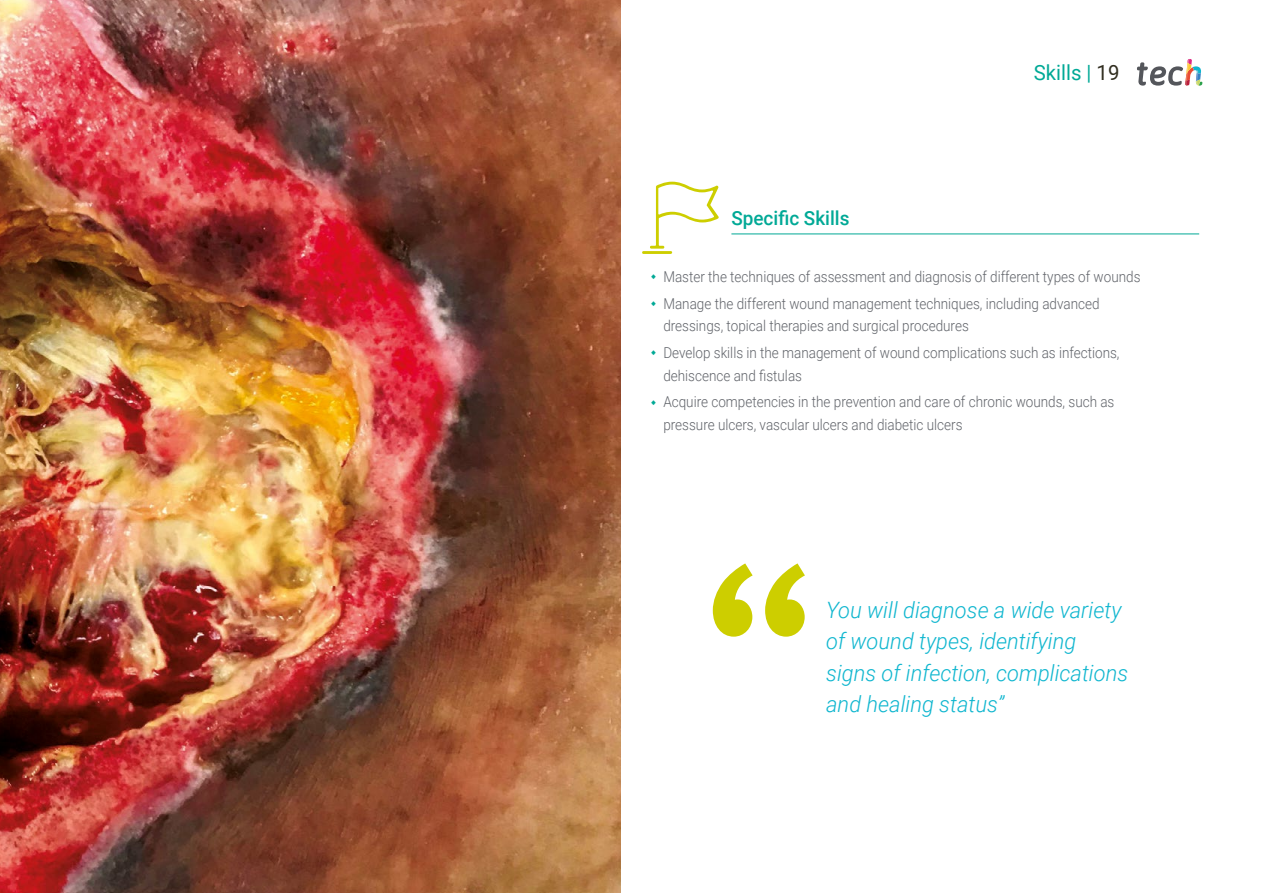
<style>
.page{position:relative;width:1263px;height:893px;background:#fff}
.page>*{position:absolute;margin:0;border:0;box-sizing:border-box;transform-origin:0 0}
.t1{font:italic 300 22.5px/31.5px "Roboto";color:#0fb6cf}
.t2{font:21px "Roboto";color:#00a996}
.t3{font:500 19.5px "Roboto";color:#00a996}
.t4{font:300 15px/26.7px "Roboto";color:#61646a;scale:.9 1}
.s1{color:#312e20}
</style>
<div class="page">
<img style="left:0;top:0;width:621px;height:893px">
<hr style="left:731px;top:234px;width:468px;height:1px;background:#00a996">
<hr style="left:642px;top:251px;width:30px;height:3px;background:#cdce00">
<svg style="left:650px;top:182px;width:69px;height:67px"></svg>
<svg style="left:713px;top:563px;width:92px;height:74px"></svg>
<svg style="left:1137px;top:59px;width:65px;height:27px"></svg>
<h3 class="t3" style="left:731px;top:205px;width:120px">Specific Skills</h3>
<h2 class="t2" style="left:1034px;top:57px;width:87px">Skills | <span class="s1">19</span></h2>
<p class="t4" style="left:663px;top:263px;width:532px">Master the techniques of assessment and diagnosis of different types of wounds<br>Manage the different wound management techniques, including advanced</p>
<p class="t4" style="left:663px;top:312px;width:508px">dressings, topical therapies and surgical procedures<br>Develop skills in the management of wound complications such as infections,</p>
<p class="t4" style="left:663px;top:361px;width:503px">dehiscence and fistulas<br>Acquire competencies in the prevention and care of chronic wounds, such as</p>
<p class="t4" style="left:663px;top:411px;width:334px">pressure ulcers, vascular ulcers and diabetic ulcers</p>
<h1 class="t1" style="left:826px;top:593px;width:304px">You will diagnose a wide variety of wound types, identifying signs of infection, complications and healing status”</h1>
</div>
